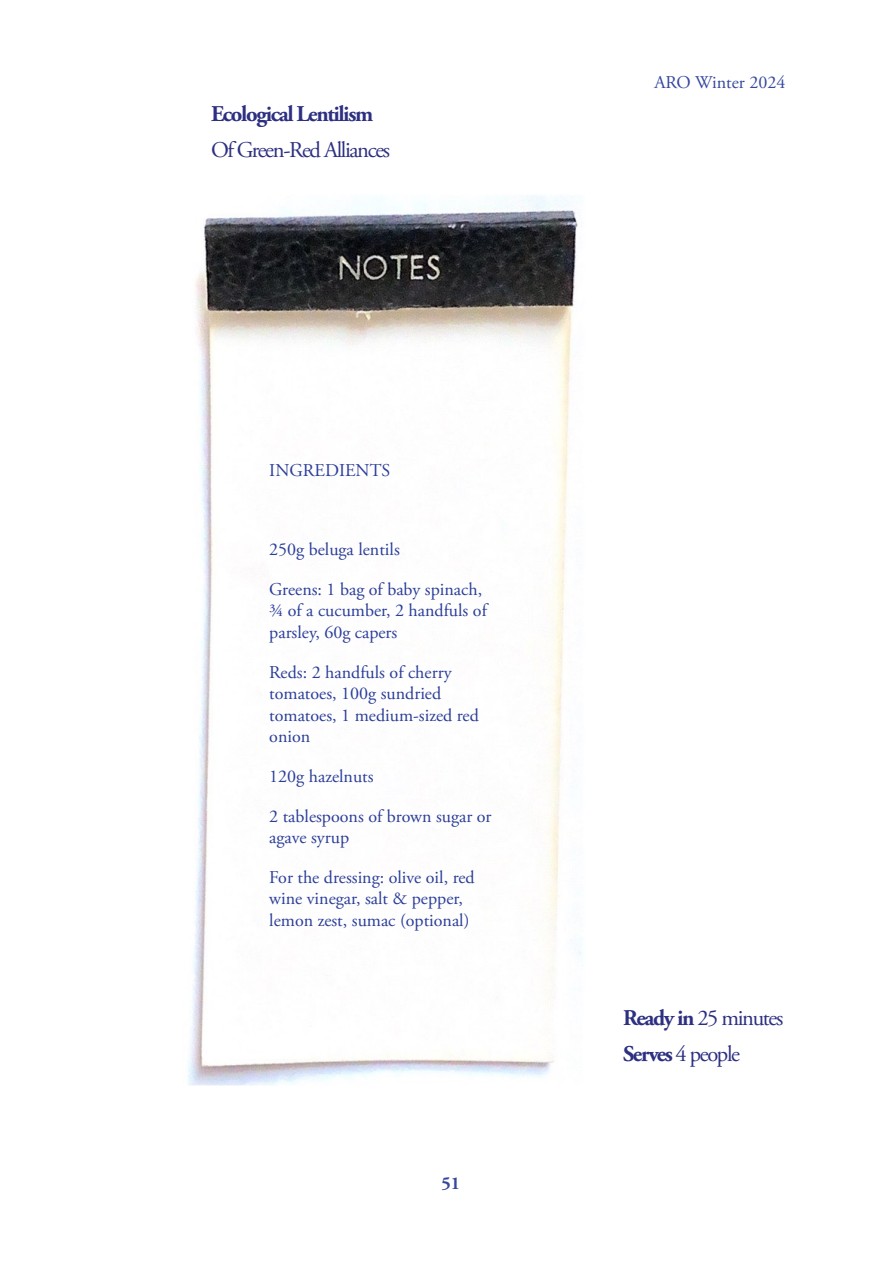
<style>
.page{position:relative;width:893px;height:1263px;background:#fff}
.page>*{position:absolute;margin:0;border:0;box-sizing:border-box;transform-origin:0 0}
.t1{font:22.5px/36px "Adobe Garamond Pro";letter-spacing:-.06em;color:#2d3081}
.t2{font:700 22.5px "Adobe Garamond Pro";letter-spacing:-.06em;color:#2d3081}
.t3{font:18px/21.6px "Adobe Garamond Pro";color:#2b3e99}
.t4{font:18px "Adobe Garamond Pro";color:#35479e}
.t5{font:700 18px "Adobe Garamond Pro";color:#35479e}
.s1{font-weight:700}
</style>
<div class="page">
<img style="left:188px;top:195px;width:394px;height:890px">
<p class="t2" style="left:211px;top:101px;width:164px">Ecological Lentilism</p>
<p class="t1" style="left:211px;top:133px;width:181px">Of Green-Red Alliances</p>
<p class="t3" style="left:269px;top:460px;width:122px">INGREDIENTS</p>
<p class="t3" style="left:269px;top:530px;width:214px;line-height:39.6px">250g beluga lentils<br>Greens: 1 bag of baby spinach,</p>
<p class="t3" style="left:269px;top:600px;width:219px">¾ of a cucumber, 2 handfuls of parsley, 60g capers</p>
<p class="t3" style="left:269px;top:662px;width:211px">Reds: 2 handfuls of cherry tomatoes, 100g sundried tomatoes, 1 medium-sized red onion</p>
<p class="t3" style="left:269px;top:757px;width:224px;line-height:39.6px">120g hazelnuts<br>2 tablespoons of brown sugar or</p>
<p class="t3" style="left:269px;top:827px;width:82px">agave syrup</p>
<p class="t3" style="left:269px;top:867px;width:207px">For the dressing: olive oil, red wine vinegar, salt &amp; pepper, lemon zest, sumac (optional)</p>
<p class="t5" style="left:442px;top:1173px;width:20px">51</p>
<p class="t4" style="left:654px;top:71px;width:133px">ARO Winter 2024</p>
<p class="t1" style="left:623px;top:1000px;width:162px"><span class="s1">Ready in</span> 25 minutes<br><span class="s1">Serves</span> 4 people</p>
</div>
